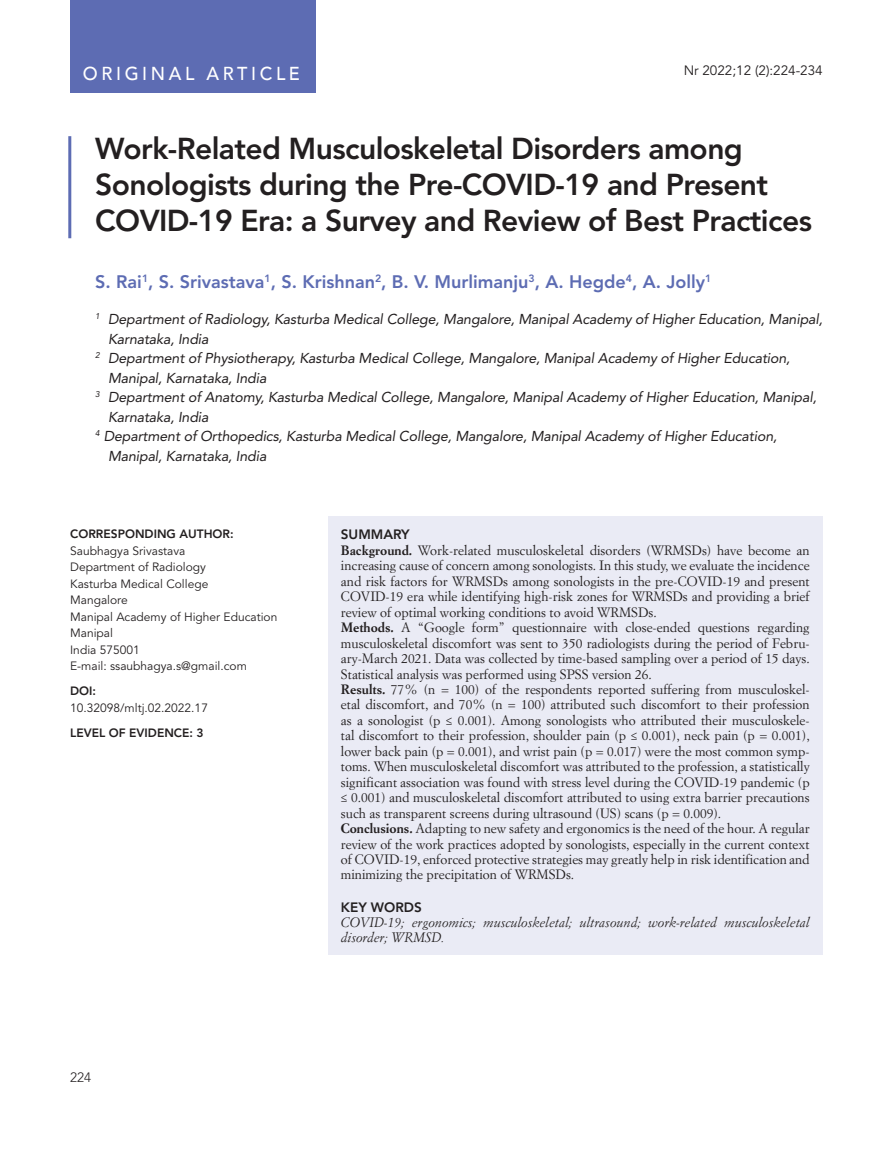
<style>
.page{position:relative;width:893px;height:1149px;background:#fff}
.page>*{position:absolute;margin:0;border:0;box-sizing:border-box;transform-origin:0 0}
.Titolo_Articolo{font:800 30px/36px "Avenir LT Std";letter-spacing:-.02em;color:#231f20}
.t1{font:500 18.75px "Avenir";letter-spacing:.2em;color:#fff;scale:.96 1}
.Autori{font:800 18px "Avenir LT Std";color:#5d6cb3}
.Autori_Sede{font:italic 14.25px/19.5px "Avenir LT Std";letter-spacing:-.01em;color:#231f20}
.key_words_testo{font:italic 13.5px/15.5px "Simoncini Garamond Std";color:#231f20}
.t2{font:13.5px "Avenir LT Std";color:#231f20}
.testo_sommario{font:800 13.5px "Avenir LT Std";color:#231f20}
.t3{font:300 13.5px "Avenir LT Std";color:#231f20}
.testo_sommario-2{font:13.35px/15.5px "Simoncini Garamond Std";color:#231f20;text-align:justify}
.corresponding_text{font:12px "Avenir LT Std";color:#231f20}
.DOI{font:800 12px "Avenir LT Std";color:#231f20}
.corresponding_text-2{font:800 12px "Avenir LT Std";color:#231f20}
.s1{font-weight:700}
</style>
<div class="page">
<div style="left:70px;top:0;width:245px;height:92px;background:#5d6cb3"></div>
<div style="left:328px;top:516px;width:494px;height:438px;background:#eaebf5"></div>
<hr style="left:68px;top:136px;width:3px;height:102px;background:#5d6cb3">
<h2 class="t1" style="left:83px;top:57px;width:228px">ORIGINAL ARTICLE</h2>
<p class="t2" style="left:684px;top:63px;width:141px">Nr 2022;12 (2):224-234</p>
<p class="Titolo_Articolo" style="left:95px;top:130px;width:718px">Work-Related Musculoskeletal Disorders among<br>Sonologists during the Pre-COVID-19 and Present<br>COVID-19 Era: a Survey and Review of Best Practices</p>
<p class="Autori" style="left:95px;top:270px;width:617px">S. Rai<sup>1</sup>, S. Srivastava<sup>1</sup>, S. Krishnan<sup>2</sup>, B. V. Murlimanju<sup>3</sup>, A. Hegde<sup>4</sup>, A. Jolly<sup>1</sup></p>
<p class="Autori_Sede" style="left:108px;top:309px;width:716px;text-indent:-13px"><sup>1</sup> Department of Radiology, Kasturba Medical College, Mangalore, Manipal Academy of Higher Education, Manipal,<br>Karnataka, India</p>
<p class="Autori_Sede" style="left:108px;top:348px;width:684px;text-indent:-13px"><sup>2</sup> Department of Physiotherapy, Kasturba Medical College, Mangalore, Manipal Academy of Higher Education,<br>Manipal, Karnataka, India</p>
<p class="Autori_Sede" style="left:108px;top:387px;width:710px;text-indent:-13px"><sup>3</sup> Department of Anatomy, Kasturba Medical College, Mangalore, Manipal Academy of Higher Education, Manipal,<br>Karnataka, India</p>
<p class="Autori_Sede" style="left:108px;top:426px;width:670px;text-indent:-13px"><sup>4</sup> Department of Orthopedics, Kasturba Medical College, Mangalore, Manipal Academy of Higher Education,<br>Manipal, Karnataka, India</p>
<p class="corresponding_text-2" style="left:70px;top:526px;width:165px">CORRESPONDING AUTHOR:</p>
<p class="corresponding_text" style="left:70px;top:543px;width:117px">Saubhagya Srivastava</p>
<p class="corresponding_text" style="left:70px;top:560px;width:137px">Department of Radiology</p>
<p class="corresponding_text" style="left:70px;top:576px;width:140px">Kasturba Medical College</p>
<p class="corresponding_text" style="left:70px;top:593px;width:59px">Mangalore</p>
<p class="corresponding_text" style="left:70px;top:609px;width:209px">Manipal Academy of Higher Education</p>
<p class="corresponding_text" style="left:70px;top:626px;width:44px">Manipal</p>
<p class="corresponding_text" style="left:70px;top:642px;width:71px">India 575001</p>
<p class="corresponding_text" style="left:70px;top:659px;width:178px">E-mail: ssaubhagya.s@gmail.com</p>
<p class="DOI" style="left:70px;top:683px;width:27px">DOI:</p>
<p class="corresponding_text" style="left:70px;top:700px;width:139px">10.32098/mltj.02.2022.17</p>
<p class="DOI" style="left:70px;top:725px;width:135px">LEVEL OF EVIDENCE: 3</p>
<p class="t3" style="left:70px;top:1068px;width:23px">224</p>
<p class="testo_sommario" style="left:341px;top:526px;width:70px">SUMMARY</p>
<p class="testo_sommario-2" style="left:341px;top:542px;width:470px"><span class="s1">Background.</span> Work-related musculoskeletal disorders (WRMSDs) have become an increasing cause of concern among sonologists. In this study, we evaluate the incidence and risk factors for WRMSDs among sonologists in the pre-COVID-19 and present COVID-19 era while identifying high-risk zones for WRMSDs and providing a brief review of optimal working conditions to avoid WRMSDs.</p>
<p class="testo_sommario-2" style="left:341px;top:619px;width:470px"><span class="s1">Methods.</span> A “Google form” questionnaire with close-ended questions regarding musculoskeletal discomfort was sent to 350 radiologists during the period of Febru&shy;ary-March 2021. Data was collected by time-based sampling over a period of 15 days.<br>Statistical analysis was performed using SPSS version 26.</p>
<p class="testo_sommario-2" style="left:341px;top:681px;width:470px"><span class="s1">Results.</span> 77% (n = 100) of the respondents reported suffering from musculoskel&shy;etal discomfort, and 70% (n = 100) attributed such discomfort to their profession as a sonologist (p ≤ 0.001). Among sonologists who attributed their musculoskele&shy;tal discomfort to their profession, shoulder pain (p ≤ 0.001), neck pain (p = 0.001), lower back pain (p = 0.001), and wrist pain (p = 0.017) were the most common symp&shy;toms. When musculoskeletal discomfort was attributed to the profession, a statistically significant association was found with stress level during the COVID-19 pandemic (p ≤ 0.001) and musculoskeletal discomfort attributed to using extra barrier precautions such as transparent screens during ultrasound (US) scans (p = 0.009).</p>
<p class="testo_sommario-2" style="left:341px;top:820px;width:470px"><span class="s1">Conclusions.</span> Adapting to new safety and ergonomics is the need of the hour. A regular review of the work practices adopted by sonologists, especially in the current context of COVID-19, enforced protective strategies may greatly help in risk identification and minimizing the precipitation of WRMSDs.</p>
<p class="testo_sommario" style="left:341px;top:898px;width:82px">KEY WORDS</p>
<p class="key_words_testo" style="left:341px;top:914px;width:470px">COVID-19; ergonomics; musculoskeletal; ultrasound; work-related musculoskeletal disorder; WRMSD.</p>
</div>
